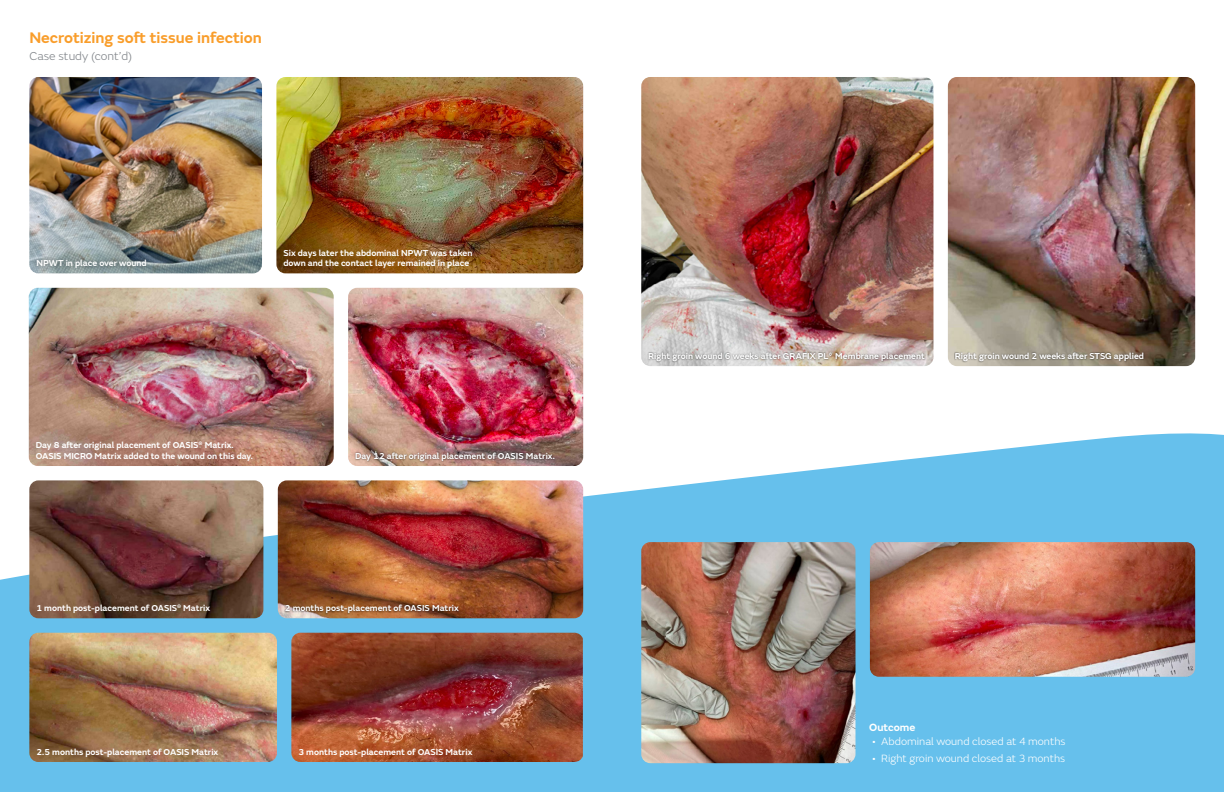
<style>
.page{position:relative;width:1224px;height:792px;background:#fff}
.page>*{position:absolute;margin:0;border:0;box-sizing:border-box;transform-origin:0 0}
.t1{font:600 16px "SN Emeric";color:#f99d2a}
.t2{font:300 12px "SN Emeric";color:#7f8388}
.t3{font:300 11px "SN Emeric";color:#fff}
.t4{font:600 11px "SN Emeric";color:#fff}
.t5{font:600 9px/10.8px "SN Emeric";color:#fff}
</style>
<div class="page">
<svg style="left:0;top:411px;width:1224px;height:381px;fill:#66c0ec"></svg>
<img style="left:29px;top:77px;width:233px;height:196px">
<img style="left:276px;top:77px;width:307px;height:196px">
<img style="left:29px;top:288px;width:305px;height:178px">
<img style="left:348px;top:288px;width:235px;height:178px">
<div style="left:354px;top:451px;width:202px;height:12px;background:#000;opacity:.55"></div>
<img style="left:29px;top:480px;width:234px;height:138px">
<img style="left:278px;top:480px;width:305px;height:138px">
<img style="left:29px;top:633px;width:248px;height:129px">
<img style="left:291px;top:633px;width:292px;height:129px">
<div style="left:284px;top:603px;width:176px;height:12px;background:#000;opacity:.55"></div>
<img style="left:641px;top:77px;width:292px;height:289px">
<img style="left:948px;top:77px;width:247px;height:289px">
<img style="left:641px;top:542px;width:215px;height:221px">
<img style="left:870px;top:542px;width:325px;height:135px">
<div style="left:647px;top:351px;width:279px;height:12px;background:#000;opacity:.55"></div>
<div style="left:954px;top:351px;width:191px;height:12px;background:#000;opacity:.55"></div>
<div style="left:32px;top:255px;width:119px;height:18px;background:#000;opacity:.55"></div>
<h1 class="t1" style="left:29px;top:28px;width:234px">Necrotizing soft tissue infection</h1>
<h2 class="t2" style="left:29px;top:49px;width:104px">Case study (cont’d)</h2>
<p class="t5" style="left:36px;top:258px;width:112px">NPWT in place over wound</p>
<p class="t5" style="left:283px;top:247px;width:191px">Six days later the abdominal NPWT was taken down and the contact layer remained in place</p>
<p class="t5" style="left:36px;top:440px;width:219px">Day 8 after original placement of OASIS<sup>®</sup> Matrix.<br>OASIS MICRO Matrix added to the wound on this day.</p>
<p class="t5" style="left:355px;top:451px;width:201px">Day 12 after original placement of OASIS Matrix.</p>
<p class="t5" style="left:36px;top:603px;width:175px">1 month post-placement of OASIS<sup>®</sup> Matrix</p>
<p class="t5" style="left:285px;top:603px;width:176px">2 months post-placement of OASIS Matrix</p>
<p class="t5" style="left:36px;top:747px;width:184px">2.5 months post-placement of OASIS Matrix</p>
<p class="t5" style="left:298px;top:747px;width:176px">3 months post-placement of OASIS Matrix</p>
<p class="t5" style="left:648px;top:351px;width:278px">Right groin wound 6 weeks after GRAFIX PL<sup>◊</sup> Membrane placement</p>
<p class="t5" style="left:955px;top:351px;width:191px">Right groin wound 2 weeks after STSG applied</p>
<p class="t4" style="left:869px;top:720px;width:48px">Outcome</p>
<p class="t3" style="left:872px;top:735px;width:195px">• Abdominal wound closed at 4 months</p>
<p class="t3" style="left:872px;top:752px;width:194px">• Right groin wound closed at 3 months</p>
</div>
